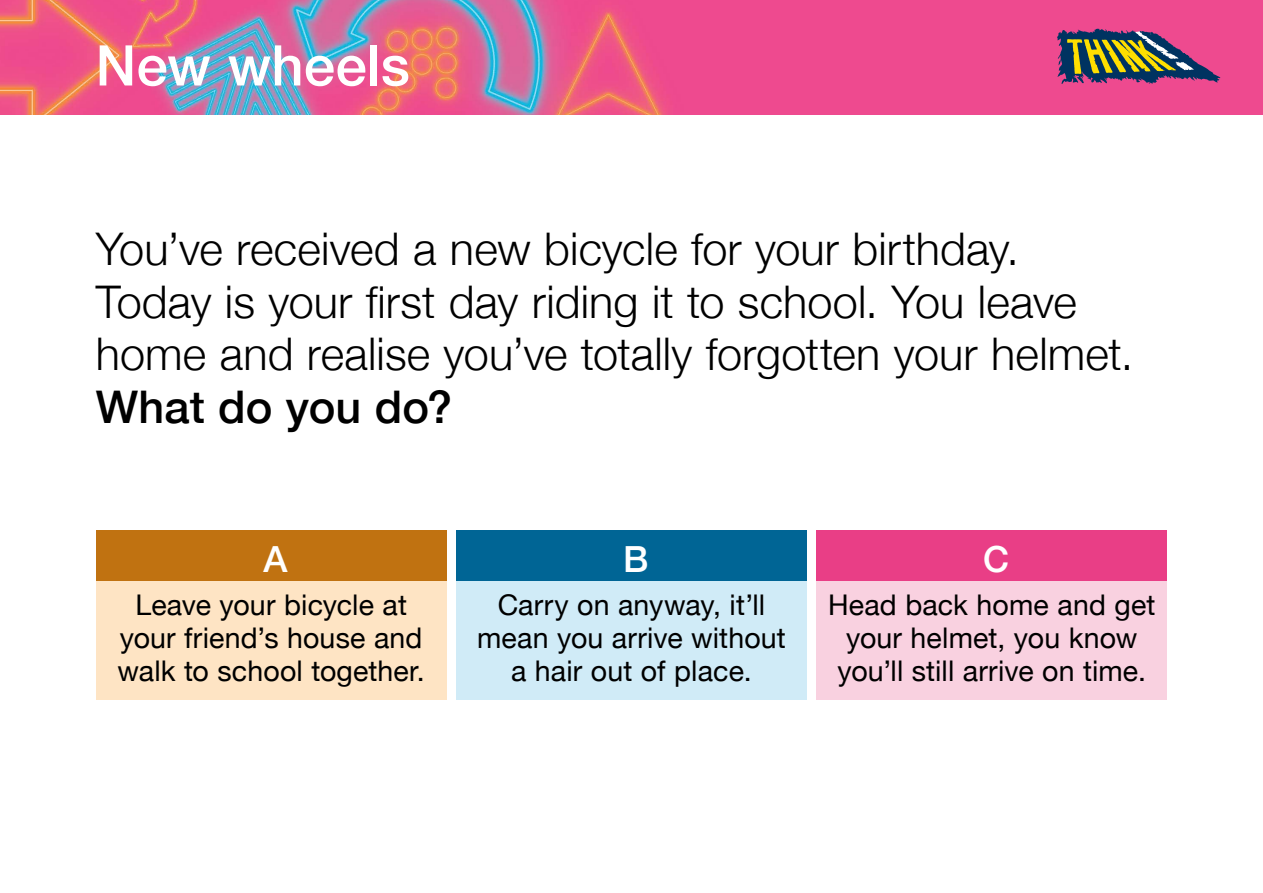
<style>
.page{position:relative;width:1263px;height:893px;background:#fff}
.page>*{position:absolute;margin:0;border:0;box-sizing:border-box;transform-origin:0 0}
.t1{font:500 56.1px "Helvetica Neue";color:#fff}
.t2{font:300 45px/52.5px "Helvetica Neue";letter-spacing:.005em;color:#000}
.t3{font:500 45px "Helvetica Neue";letter-spacing:.005em;color:#000}
.t4{font:500 36px "Helvetica Neue";color:#fff}
.t5{font:28.5px/33px "Helvetica Neue";letter-spacing:.005em;color:#000;text-align:center}
</style>
<div class="page">
<img style="left:0;top:0;width:1263px;height:115px">
<svg style="left:1057px;top:29px;width:163px;height:55px;background:#7f5d63"></svg>
<div style="left:96px;top:530px;width:351px;height:55px;background:#c07211"></div>
<div style="left:96px;top:581px;width:351px;height:119px;background:#fee4c4"></div>
<div style="left:456px;top:530px;width:351px;height:55px;background:#006595"></div>
<div style="left:456px;top:581px;width:351px;height:119px;background:#d0ebf7"></div>
<div style="left:816px;top:530px;width:351px;height:55px;background:#e93e86"></div>
<div style="left:816px;top:581px;width:351px;height:119px;background:#f9d1e0"></div>
<h1 class="t1" style="left:96px;top:20px;width:316px">New wheels</h1>
<h2 class="t2" style="left:96px;top:220px;width:1039px">You’ve received a new bicycle for your birthday.<br>Today is your first day riding it to school. You leave home and realise you’ve totally forgotten your helmet.</h2>
<h2 class="t3" style="left:96px;top:371px;width:358px">What do you do?</h2>
<p class="t4" style="left:263px;top:530px;width:26px">A</p>
<p class="t5" style="left:117px;top:590px;width:309px">Leave your bicycle at your friend’s house and walk to school together.</p>
<p class="t4" style="left:623px;top:530px;width:27px">B</p>
<p class="t5" style="left:477px;top:590px;width:310px">Carry on anyway, it’ll mean you arrive without a hair out of place.</p>
<p class="t4" style="left:983px;top:530px;width:27px">C</p>
<p class="t5" style="left:828px;top:590px;width:329px">Head back home and get your helmet, you know you’ll still arrive on time.</p>
</div>
